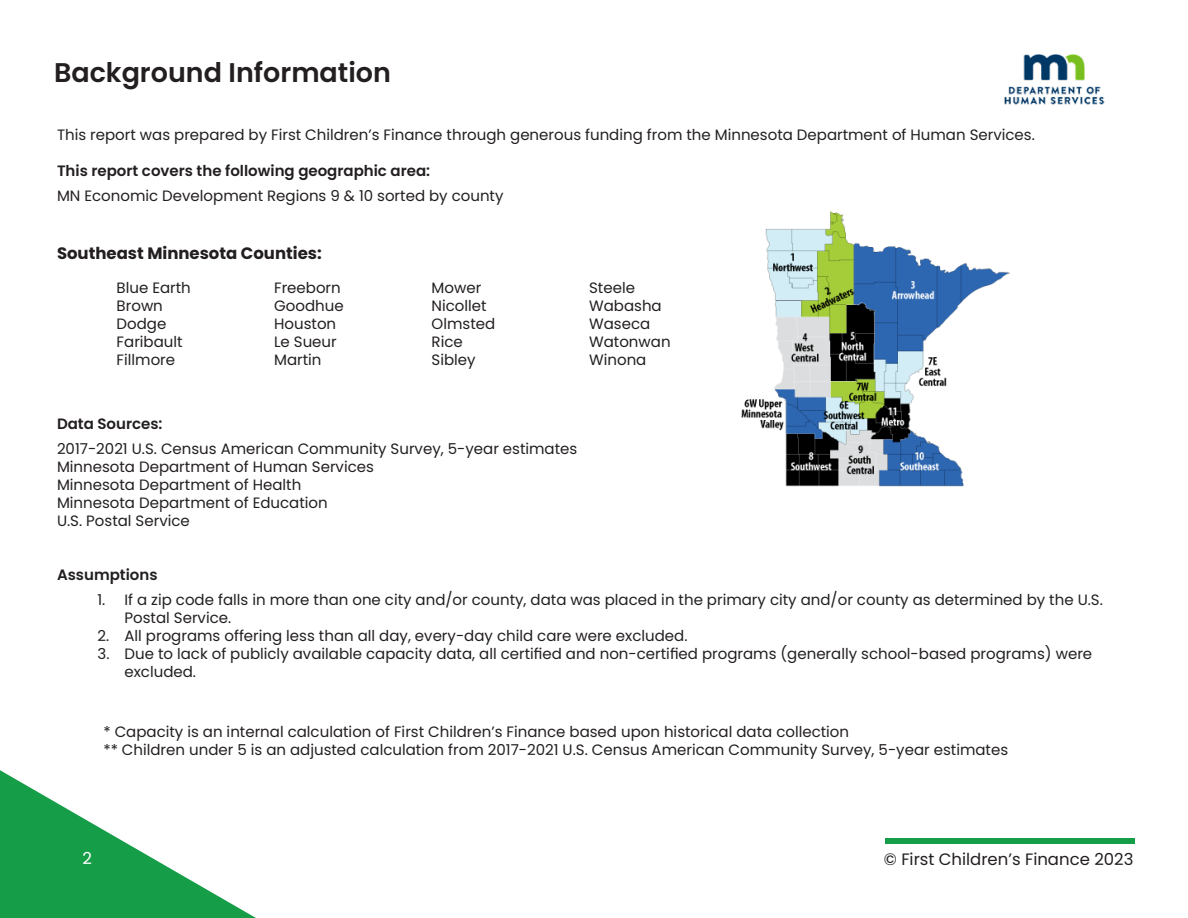
<style>
.page{position:relative;width:1188px;height:918px;background:#fff}
.page>*{position:absolute;margin:0;border:0;box-sizing:border-box;transform-origin:0 0}
.Title_02{font:600 27px "Poppins";color:#231f20}
.t1{font:16.5px "Poppins";color:#231f20}
.Heading_1___36pt{font:700 16.5px "Poppins";color:#231f20}
.t2{font:16.5px "Poppins";color:#fff}
.Heading_1___36pt-2{font:15px/18px "Poppins";color:#231f20}
.Heading_1___36pt-3{font:600 15px "Poppins";color:#231f20}
</style>
<div class="page">
<div style="left:885px;top:838px;width:250px;height:6px;background:#169d48"></div>
<svg style="left:0;top:770px;width:256px;height:148px"></svg>
<img style="left:742px;top:211px;width:268px;height:275px">
<img style="left:1005px;top:54px;width:100px;height:51px">
<p class="Title_02" style="left:54px;top:57px;width:339px">Background Information</p>
<p class="Heading_1___36pt-2" style="left:57px;top:126px;width:979px">This report was prepared by First Children’s Finance through generous funding from the Minnesota Department of Human Services.</p>
<p class="Heading_1___36pt-3" style="left:57px;top:162px;width:375px">This report covers the following geographic area:</p>
<p class="Heading_1___36pt-2" style="left:57px;top:187px;width:448px">MN Economic Development Regions 9 &amp; 10 sorted by county</p>
<p class="Heading_1___36pt" style="left:57px;top:243px;width:266px">Southeast Minnesota Counties:</p>
<p class="Heading_1___36pt-2" style="left:117px;top:279px;width:76px">Blue Earth</p>
<p class="Heading_1___36pt-2" style="left:117px;top:297px;width:48px">Brown</p>
<p class="Heading_1___36pt-2" style="left:117px;top:315px;width:51px">Dodge</p>
<p class="Heading_1___36pt-2" style="left:117px;top:333px;width:68px">Faribault</p>
<p class="Heading_1___36pt-2" style="left:117px;top:351px;width:60px">Fillmore</p>
<p class="Heading_1___36pt-2" style="left:274px;top:279px;width:68px">Freeborn</p>
<p class="Heading_1___36pt-2" style="left:274px;top:297px;width:71px">Goodhue</p>
<p class="Heading_1___36pt-2" style="left:274px;top:315px;width:64px">Houston</p>
<p class="Heading_1___36pt-2" style="left:274px;top:333px;width:64px">Le Sueur</p>
<p class="Heading_1___36pt-2" style="left:274px;top:351px;width:49px">Martin</p>
<p class="Heading_1___36pt-2" style="left:432px;top:279px;width:51px">Mower</p>
<p class="Heading_1___36pt-2" style="left:432px;top:297px;width:57px">Nicollet</p>
<p class="Heading_1___36pt-2" style="left:432px;top:315px;width:65px">Olmsted</p>
<p class="Heading_1___36pt-2" style="left:432px;top:333px;width:33px">Rice</p>
<p class="Heading_1___36pt-2" style="left:432px;top:351px;width:46px">Sibley</p>
<p class="Heading_1___36pt-2" style="left:589px;top:279px;width:47px">Steele</p>
<p class="Heading_1___36pt-2" style="left:589px;top:297px;width:74px">Wabasha</p>
<p class="Heading_1___36pt-2" style="left:589px;top:315px;width:63px">Waseca</p>
<p class="Heading_1___36pt-2" style="left:589px;top:333px;width:83px">Watonwan</p>
<p class="Heading_1___36pt-2" style="left:589px;top:351px;width:59px">Winona</p>
<p class="Heading_1___36pt-3" style="left:57px;top:415px;width:107px">Data Sources:</p>
<p class="Heading_1___36pt-2" style="left:57px;top:440px;width:522px">2017-2021 U.S. Census American Community Survey, 5-year estimates</p>
<p class="Heading_1___36pt-2" style="left:57px;top:458px;width:318px">Minnesota Department of Human Services</p>
<p class="Heading_1___36pt-2" style="left:57px;top:476px;width:246px">Minnesota Department of Health</p>
<p class="Heading_1___36pt-2" style="left:57px;top:494px;width:272px">Minnesota Department of Education</p>
<p class="Heading_1___36pt-2" style="left:57px;top:512px;width:134px">U.S. Postal Service</p>
<p class="Heading_1___36pt-3" style="left:57px;top:566px;width:102px">Assumptions</p>
<p class="Heading_1___36pt-2" style="left:124px;top:590px;width:980px;text-indent:-27px">1. If a zip code falls in more than one city and/or county, data was placed in the primary city and/or county as determined by the U.S.<br>Postal Service.</p>
<p class="Heading_1___36pt-2" style="left:98px;top:626px;width:592px">2. All programs offering less than all day, every-day child care were excluded.</p>
<p class="Heading_1___36pt-2" style="left:124px;top:644px;width:969px;text-indent:-27px">3. Due to lack of publicly available capacity data, all certified and non-certified programs (generally school-based programs) were excluded.</p>
<p class="Heading_1___36pt-2" style="left:103px;top:722px;width:747px">* Capacity is an internal calculation of First Children’s Finance based upon historical data collection</p>
<p class="Heading_1___36pt-2" style="left:103px;top:740px;width:906px">** Children under 5 is an adjusted calculation from 2017-2021 U.S. Census American Community Survey, 5-year estimates</p>
<p class="t2" style="left:82px;top:848px;width:11px">2</p>
<p class="t1" style="left:884px;top:850px;width:251px">© First Children’s Finance 2023</p>
</div>
